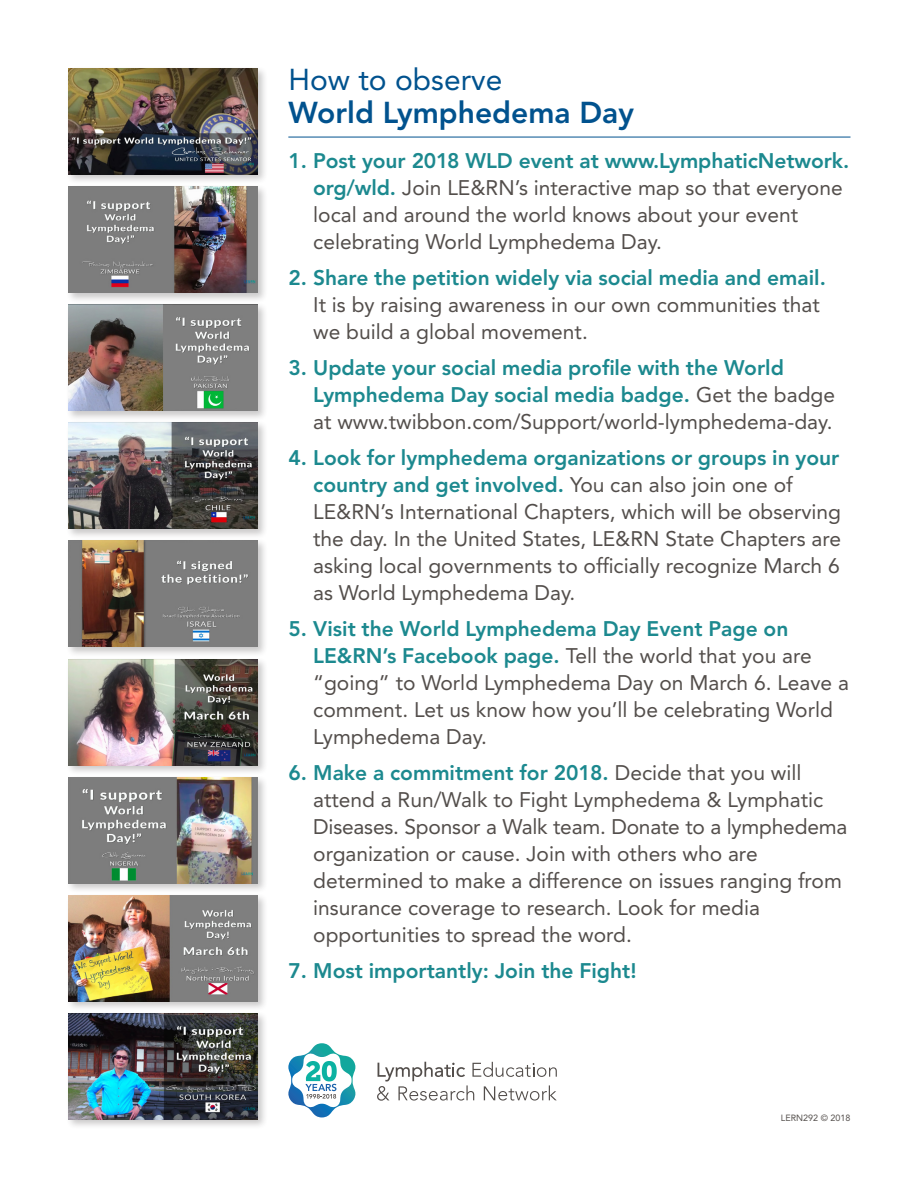
<style>
.page{position:relative;width:918px;height:1188px;background:#fff}
.page>*{position:absolute;margin:0;border:0;box-sizing:border-box;transform-origin:0 0}
.t1{font:800 30px/33px "Avenir LT Std";color:#01528e}
.t2{font:21px/27px "Avenir LT Std";color:#534e4b}
.t3{font:800 21px/27px "Avenir LT Std";color:#1c898f}
.Fact{font:9px "Avenir LT Std";color:#534e4b}
.s1{font-weight:400}
.s2{font-weight:800;color:#1c898f}
.s3{font-weight:400;color:#534e4b}
</style>
<div class="page">
<hr style="left:288px;top:137px;width:563px;height:1px;background:#01528e">
<div style="left:66px;top:66px;width:202px;height:119px;background:#231f20;opacity:.25"></div>
<img style="left:68px;top:68px;width:189px;height:106px">
<div style="left:66px;top:184px;width:202px;height:119px;background:#231f20;opacity:.25"></div>
<img style="left:68px;top:187px;width:189px;height:106px">
<div style="left:66px;top:302px;width:202px;height:119px;background:#231f20;opacity:.25"></div>
<img style="left:68px;top:305px;width:189px;height:106px">
<div style="left:66px;top:420px;width:202px;height:119px;background:#231f20;opacity:.25"></div>
<img style="left:68px;top:423px;width:189px;height:106px">
<div style="left:66px;top:538px;width:202px;height:120px;background:#231f20;opacity:.25"></div>
<img style="left:68px;top:541px;width:189px;height:106px">
<div style="left:66px;top:656px;width:202px;height:120px;background:#231f20;opacity:.25"></div>
<img style="left:68px;top:659px;width:189px;height:106px">
<div style="left:66px;top:774px;width:202px;height:120px;background:#231f20;opacity:.25"></div>
<img style="left:68px;top:777px;width:189px;height:106px">
<div style="left:66px;top:893px;width:202px;height:119px;background:#231f20;opacity:.25"></div>
<img style="left:68px;top:895px;width:189px;height:106px">
<div style="left:66px;top:1011px;width:202px;height:119px;background:#231f20;opacity:.25"></div>
<img style="left:68px;top:1013px;width:189px;height:106px">
<svg style="left:377px;top:1062px;width:180px;height:39px"></svg>
<svg style="left:288px;top:1043px;width:68px;height:75px"></svg>
<p class="t1" style="left:288px;top:63px;width:347px"><span class="s1">How to observe<br></span>World Lymphedema Day</p>
<p class="t2" style="left:313px;top:148px;width:538px;text-indent:-25px"><span class="s2">1. Post your 2018 WLD event at www.LymphaticNetwork. org/wld.</span> Join LE&amp;RN’s interactive map so that everyone local and around the world knows about your event celebrating World Lymphedema Day.</p>
<p class="t2" style="left:313px;top:265px;width:514px;text-indent:-25px"><span class="s2">2. Share the petition widely via social media and email.<br></span>It is by raising awareness in our own communities that we build a global movement.</p>
<p class="t3" style="left:313px;top:354px;width:523px;text-indent:-25px">3. Update your social media profile with the World<br>Lymphedema Day social media badge. <span class="s3">Get the badge at www.twibbon.com/Support/world-lymphedema-day.</span></p>
<p class="t2" style="left:313px;top:445px;width:530px;text-indent:-25px"><span class="s2">4. Look for lymphedema organizations or groups in your country and get involved.</span> You can also join one of LE&amp;RN’s International Chapters, which will be observing the day. In the United States, LE&amp;RN State Chapters are asking local governments to officially recognize March 6 as World Lymphedema Day.</p>
<p class="t2" style="left:313px;top:616px;width:537px;text-indent:-25px"><span class="s2">5. Visit the World Lymphedema Day Event Page on LE&amp;RN’s Facebook page.</span> Tell the world that you are “going” to World Lymphedema Day on March 6. Leave a comment. Let us know how you’ll be celebrating World Lymphedema Day.</p>
<p class="t2" style="left:313px;top:760px;width:536px;text-indent:-25px"><span class="s2">6. Make a commitment for 2018.</span> Decide that you will attend a Run/Walk to Fight Lymphedema &amp; Lymphatic Diseases. Sponsor a Walk team. Donate to a lymphedema organization or cause. Join with others who are determined to make a difference on issues ranging from insurance coverage to research. Look for media opportunities to spread the word.</p>
<p class="t3" style="left:288px;top:957px;width:350px">7. Most importantly: Join the Fight!</p>
<p class="Fact" style="left:781px;top:1112px;width:71px">LERN292 © 2018</p>
</div>
